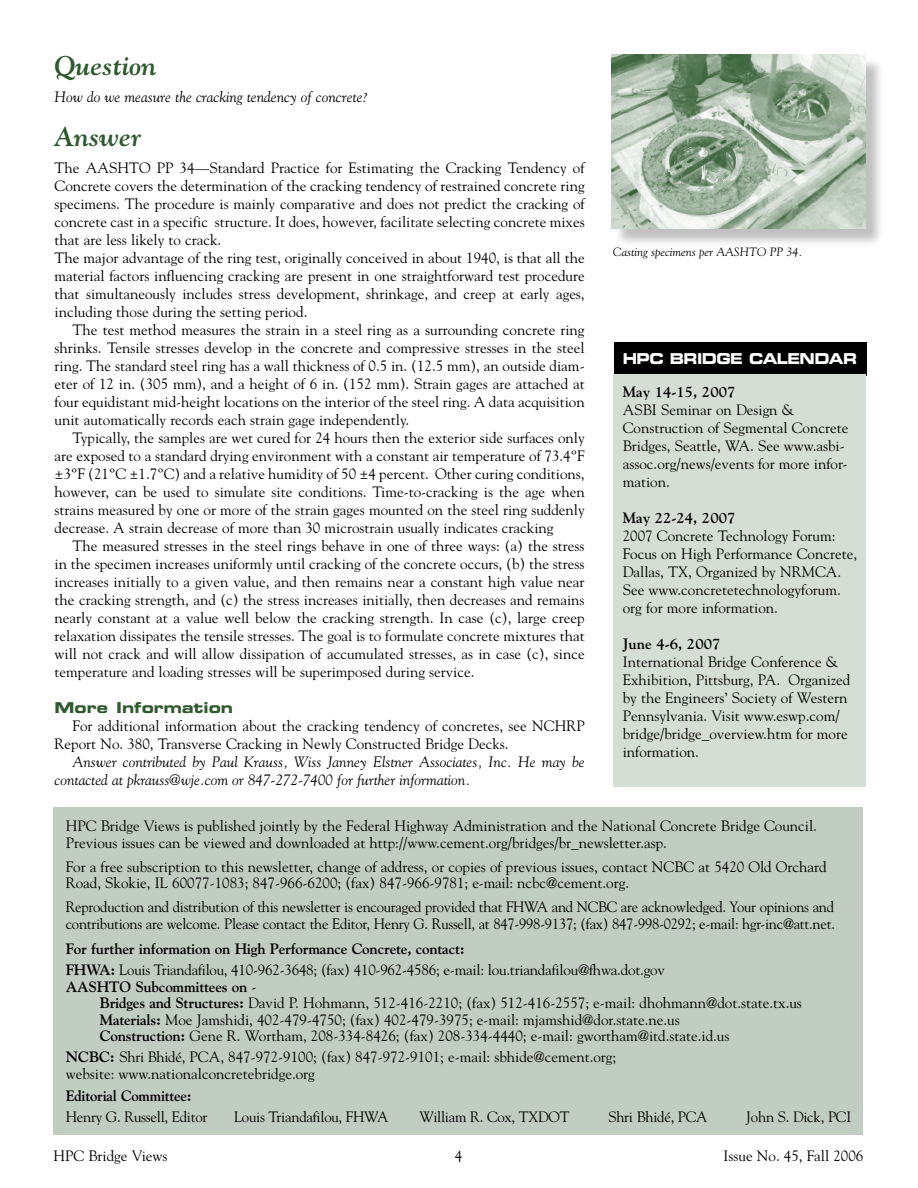
<style>
.page{position:relative;width:918px;height:1188px;background:#fff}
.page>*{position:absolute;margin:0;border:0;box-sizing:border-box;transform-origin:0 0}
.t1{font:italic 700 27px "Goudy";color:#2f5a2f}
.t2{font:15px/18px "Goudy";color:#000}
.t3{font:italic 15px/18px "Goudy";color:#000}
.t4{font:700 15px "Goudy";color:#000}
.t5{font:15px "Eurostile Bold Extended Two";letter-spacing:-.04em;color:#fff;scale:.9 1}
.t6{font:15px "Eurostile Bold Extended Two";color:#2f5a2f}
.t7{font:italic 12px "Goudy";color:#000}
.s1{font-weight:700}
</style>
<div class="page">
<div style="left:53px;top:807px;width:810px;height:327px;background:#c1cdc1"></div>
<div style="left:613px;top:56px;width:272px;height:193px;background:#000;opacity:.25"></div>
<img style="left:612px;top:55px;width:253px;height:174px">
<div style="left:614px;top:342px;width:252px;height:34px;background:#000"></div>
<div style="left:614px;top:375px;width:252px;height:412px;background:#d5ded5"></div>
<h1 class="t1" style="left:55px;top:49px;width:104px">Question</h1>
<p class="t3" style="left:55px;top:88px;width:315px">How do we measure the cracking tendency of concrete?</p>
<h1 class="t1" style="left:55px;top:120px;width:88px">Answer</h1>
<p class="t2" style="left:55px;top:159px;width:532px">The AASHTO PP 34—Standard Practice for Estimating the Cracking Tendency of Concrete covers the determination of the cracking tendency of restrained concrete ring specimens. The procedure is mainly comparative and does not predict the cracking of concrete cast in a specific structure. It does, however, facilitate selecting concrete mixes that are less likely to crack.<br>The major advantage of the ring test, originally conceived in about 1940, is that all the material factors influencing cracking are present in one straightforward test procedure that simultaneously includes stress development, shrinkage, and creep at early ages, including those during the setting period.</p>
<p class="t2" style="left:55px;top:321px;width:532px;text-align:justify;text-indent:18px">The test method measures the strain in a steel ring as a surrounding concrete ring shrinks. Tensile stresses develop in the concrete and compressive stresses in the steel ring. The standard steel ring has a wall thickness of 0.5 in. (12.5 mm), an outside diam&shy;eter of 12 in. (305 mm), and a height of 6 in. (152 mm). Strain gages are attached at four equidistant mid-height locations on the interior of the steel ring. A data acquisition unit automatically records each strain gage independently.</p>
<p class="t2" style="left:55px;top:429px;width:532px;text-align:justify;text-indent:18px">Typically, the samples are wet cured for 24 hours then the exterior side surfaces only are exposed to a standard drying environment with a constant air temperature of 73.4ºF ±3ºF (21ºC ±1.7ºC) and a relative humidity of 50 ±4 percent. Other curing conditions, however, can be used to simulate site conditions. Time-to-cracking is the age when strains measured by one or more of the strain gages mounted on the steel ring suddenly decrease. A strain decrease of more than 30 microstrain usually indicates cracking</p>
<p class="t2" style="left:55px;top:537px;width:532px;text-align:justify;text-indent:18px">The measured stresses in the steel rings behave in one of three ways: (a) the stress in the specimen increases uniformly until cracking of the concrete occurs, (b) the stress increases initially to a given value, and then remains near a constant high value near the cracking strength, and (c) the stress increases initially, then decreases and remains nearly constant at a value well below the cracking strength. In case (c), large creep relaxation dissipates the tensile stresses. The goal is to formulate concrete mixtures that will not crack and will allow dissipation of accumulated stresses, as in case (c), since temperature and loading stresses will be superimposed during service.</p>
<p class="t6" style="left:55px;top:697px;width:180px">More Information</p>
<p class="t2" style="left:55px;top:717px;width:532px;text-indent:18px">For additional information about the cracking tendency of concretes, see NCHRP<br>Report No. 380, Transverse Cracking in Newly Constructed Bridge Decks.</p>
<p class="t3" style="left:55px;top:753px;width:532px;text-indent:18px">Answer contributed by Paul Krauss, Wiss Janney Elstner Associates, Inc. He may be contacted at pkrauss@wje.com or 847-272-7400 for further information.</p>
<p class="t7" style="left:613px;top:245px;width:191px">Casting specimens per AASHTO PP 34.</p>
<p class="t5" style="left:623px;top:348px;width:262px">HPC BRIDGE CALENDAR</p>
<p class="t4" style="left:623px;top:383px;width:114px">May 14-15, 2007</p>
<p class="t2" style="left:623px;top:401px;width:227px">ASBI Seminar on Design &amp;<br>Construction of Segmental Concrete<br>Bridges, Seattle, WA. See www.asbi&shy;assoc.org/news/events for more infor&shy;mation.</p>
<p class="t4" style="left:623px;top:509px;width:114px">May 22-24, 2007</p>
<p class="t2" style="left:623px;top:527px;width:236px">2007 Concrete Technology Forum:<br>Focus on High Performance Concrete,<br>Dallas, TX, Organized by NRMCA.<br>See www.concretetechnologyforum. org for more information.</p>
<p class="t4" style="left:623px;top:635px;width:99px">June 4-6, 2007</p>
<p class="t2" style="left:623px;top:653px;width:229px">International Bridge Conference &amp; Exhibition, Pittsburg, PA. Organized by the Engineers’ Society of Western Pennsylvania. Visit www.eswp.com/ bridge/bridge_overview.htm for more information.</p>
<p class="t2" style="left:66px;top:817px;width:753px;line-height:16.5px">HPC Bridge Views is published jointly by the Federal Highway Administration and the National Concrete Bridge Council.<br>Previous issues can be viewed and downloaded at http://www.cement.org/bridges/br_newsletter.asp.</p>
<p class="t2" style="left:66px;top:858px;width:763px;line-height:16.5px">For a free subscription to this newsletter, change of address, or copies of previous issues, contact NCBC at 5420 Old Orchard<br>Road, Skokie, IL 60077-1083; 847-966-6200; (fax) 847-966-9781; e-mail: ncbc@cement.org.</p>
<p class="t2" style="left:66px;top:898px;width:771px;line-height:16.5px">Reproduction and distribution of this newsletter is encouraged provided that FHWA and NCBC are acknowledged. Your opinions and contributions are welcome. Please contact the Editor, Henry G. Russell, at 847-998-9137; (fax) 847-998-0292; e-mail: hgr-inc@att.net.</p>
<p class="t2" style="left:66px;top:938px;width:601px;line-height:21px"><span class="s1">For further information on High Performance Concrete, contact:<br>FHWA:</span> Louis Triandafilou, 410-962-3648; (fax) 410-962-4586; e-mail: lou.triandafilou@fhwa.dot.gov</p>
<p class="t2" style="left:100px;top:978px;width:704px;line-height:16.5px;text-indent:-34px"><span class="s1">AASHTO Subcommittees on</span> -<br><span class="s1">Bridges and Structures:</span> David P. Hohmann, 512-416-2210; (fax) 512-416-2557; e-mail: dhohmann@dot.state.tx.us <span class="s1">Materials:</span> Moe Jamshidi, 402-479-4750; (fax) 402-479-3975; e-mail: mjamshid@dor.state.ne.us<br><span class="s1">Construction:</span> Gene R. Wortham, 208-334-8426; (fax) 208-334-4440; e-mail: gwortham@itd.state.id.us</p>
<p class="t2" style="left:66px;top:1048px;width:552px;line-height:16.5px"><span class="s1">NCBC:</span> Shri Bhidé, PCA, 847-972-9100; (fax) 847-972-9101; e-mail: sbhide@cement.org; website: www.nationalconcretebridge.org</p>
<p class="t4" style="left:66px;top:1087px;width:128px">Editorial Committee:</p>
<p class="t2" style="left:66px;top:1108px;width:143px">Henry G. Russell, Editor</p>
<p class="t2" style="left:234px;top:1108px;width:156px">Louis Triandafilou, FHWA</p>
<p class="t2" style="left:419px;top:1108px;width:152px">William R. Cox, TXDOT</p>
<p class="t2" style="left:608px;top:1108px;width:101px">Shri Bhidé, PCA</p>
<p class="t2" style="left:746px;top:1108px;width:106px">John S. Dick, PCI</p>
<p class="t2" style="left:53px;top:1147px;width:116px">HPC Bridge Views</p>
<p class="t2" style="left:724px;top:1147px;width:141px">Issue No. 45, Fall 2006</p>
</div>
